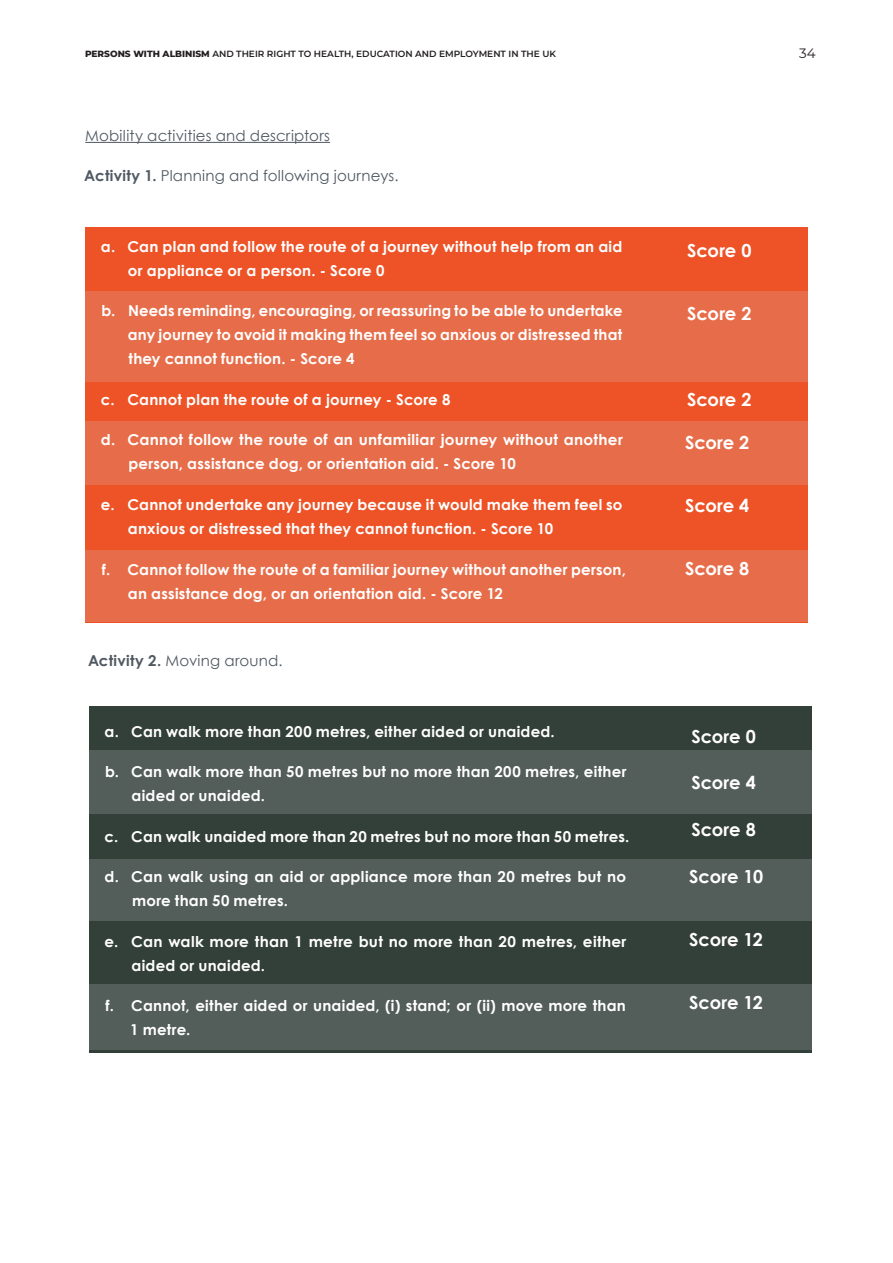
<style>
.page{position:relative;width:893px;height:1263px;background:#fff}
.page>*{position:absolute;margin:0;border:0;box-sizing:border-box;transform-origin:0 0}
._11__Body_A_-_L{font:700 18px "Century Gothic";letter-spacing:-.015em;color:#fff}
.t1{font:700 15px/24px "Century Gothic";letter-spacing:.015em;color:#fff}
._11__Body_A_-_L-2{font:15px "Century Gothic";letter-spacing:.015em;color:#505962}
.t2{font:13.5px "Montserrat";color:#231f20}
.t3{font:600 9px "Montserrat";color:#231f20}
.s1{font-weight:800}
.s2{font-weight:700}
</style>
<div class="page">
<div style="left:85px;top:227px;width:723px;height:396px;background:#ed5327"></div>
<div style="left:89px;top:706px;width:723px;height:346px;background:#333f39"></div>
<div style="left:85px;top:291px;width:723px;height:91px;background:#e76d4a"></div>
<div style="left:89px;top:750px;width:723px;height:64px;background:#535d59"></div>
<div style="left:85px;top:421px;width:723px;height:64px;background:#e76d4a"></div>
<div style="left:89px;top:859px;width:723px;height:62px;background:#535d59"></div>
<div style="left:85px;top:551px;width:723px;height:71px;background:#e76d4a"></div>
<div style="left:89px;top:984px;width:723px;height:66px;background:#535d59"></div>
<hr style="left:85px;top:142px;width:245px;height:1px;background:#505962">
<p class="t3" style="left:85px;top:47px;width:472px"><span class="s1">PERSONS WITH ALBINISM</span> AND THEIR RIGHT TO HEALTH, EDUCATION AND EMPLOYMENT IN THE UK</p>
<p class="t2" style="left:799px;top:44px;width:18px">34</p>
<p class="_11__Body_A_-_L-2" style="left:85px;top:125px;width:246px">Mobility activities and descriptors</p>
<p class="_11__Body_A_-_L-2" style="left:84px;top:166px;width:316px"><span class="s2">Activity 1.</span> Planning and following journeys.</p>
<p class="t1" style="left:128px;top:234px;width:496px;text-indent:-27px">a. Can plan and follow the route of a journey without help from an aid or appliance or a person. - Score 0</p>
<p class="t1" style="left:128px;top:299px;width:496px;text-align:justify;text-indent:-27px">b. Needs reminding, encouraging, or reassuring to be able to undertake any journey to avoid it making them feel so anxious or distressed that they cannot function. - Score 4</p>
<p class="t1" style="left:101px;top:387px;width:351px">c. Cannot plan the route of a journey - Score 8</p>
<p class="t1" style="left:128px;top:428px;width:496px;text-indent:-27px">d. Cannot follow the route of an unfamiliar journey without another person, assistance dog, or orientation aid. - Score 10</p>
<p class="t1" style="left:128px;top:492px;width:496px;text-indent:-27px">e. Cannot undertake any journey because it would make them feel so anxious or distressed that they cannot function. - Score 10</p>
<p class="t1" style="left:128px;top:557px;width:499px;text-indent:-26px">f. Cannot follow the route of a familiar journey without another person, an assistance dog, or an orientation aid. - Score 12</p>
<p class="_11__Body_A_-_L-2" style="left:88px;top:650px;width:196px"><span class="s2">Activity 2.</span> Moving around.</p>
<p class="t1" style="left:105px;top:719px;width:452px">a. Can walk more than 200 metres, either aided or unaided.</p>
<p class="t1" style="left:132px;top:759px;width:496px;text-indent:-27px">b. Can walk more than 50 metres but no more than 200 metres, either aided or unaided.</p>
<p class="t1" style="left:105px;top:824px;width:526px">c. Can walk unaided more than 20 metres but no more than 50 metres.</p>
<p class="t1" style="left:132px;top:864px;width:496px;text-indent:-27px">d. Can walk using an aid or appliance more than 20 metres but no more than 50 metres.</p>
<p class="t1" style="left:132px;top:929px;width:496px;text-indent:-27px">e. Can walk more than 1 metre but no more than 20 metres, either aided or unaided.</p>
<p class="t1" style="left:130px;top:993px;width:497px;text-indent:-25px">f. Cannot, either aided or unaided, (i) stand; or (ii) move more than<br>1 metre.</p>
<p class="_11__Body_A_-_L" style="left:687px;top:239px;width:66px">Score 0</p>
<p class="_11__Body_A_-_L" style="left:687px;top:302px;width:66px">Score 2</p>
<p class="_11__Body_A_-_L" style="left:687px;top:388px;width:66px">Score 2</p>
<p class="_11__Body_A_-_L" style="left:685px;top:431px;width:66px">Score 2</p>
<p class="_11__Body_A_-_L" style="left:685px;top:494px;width:66px">Score 4</p>
<p class="_11__Body_A_-_L" style="left:685px;top:558px;width:66px">Score 8</p>
<p class="_11__Body_A_-_L" style="left:691px;top:725px;width:66px">Score 0</p>
<p class="_11__Body_A_-_L" style="left:691px;top:771px;width:66px">Score 4</p>
<p class="_11__Body_A_-_L" style="left:691px;top:818px;width:66px">Score 8</p>
<p class="_11__Body_A_-_L" style="left:689px;top:865px;width:75px">Score 10</p>
<p class="_11__Body_A_-_L" style="left:689px;top:928px;width:75px">Score 12</p>
<p class="_11__Body_A_-_L" style="left:689px;top:991px;width:75px">Score 12</p>
</div>
